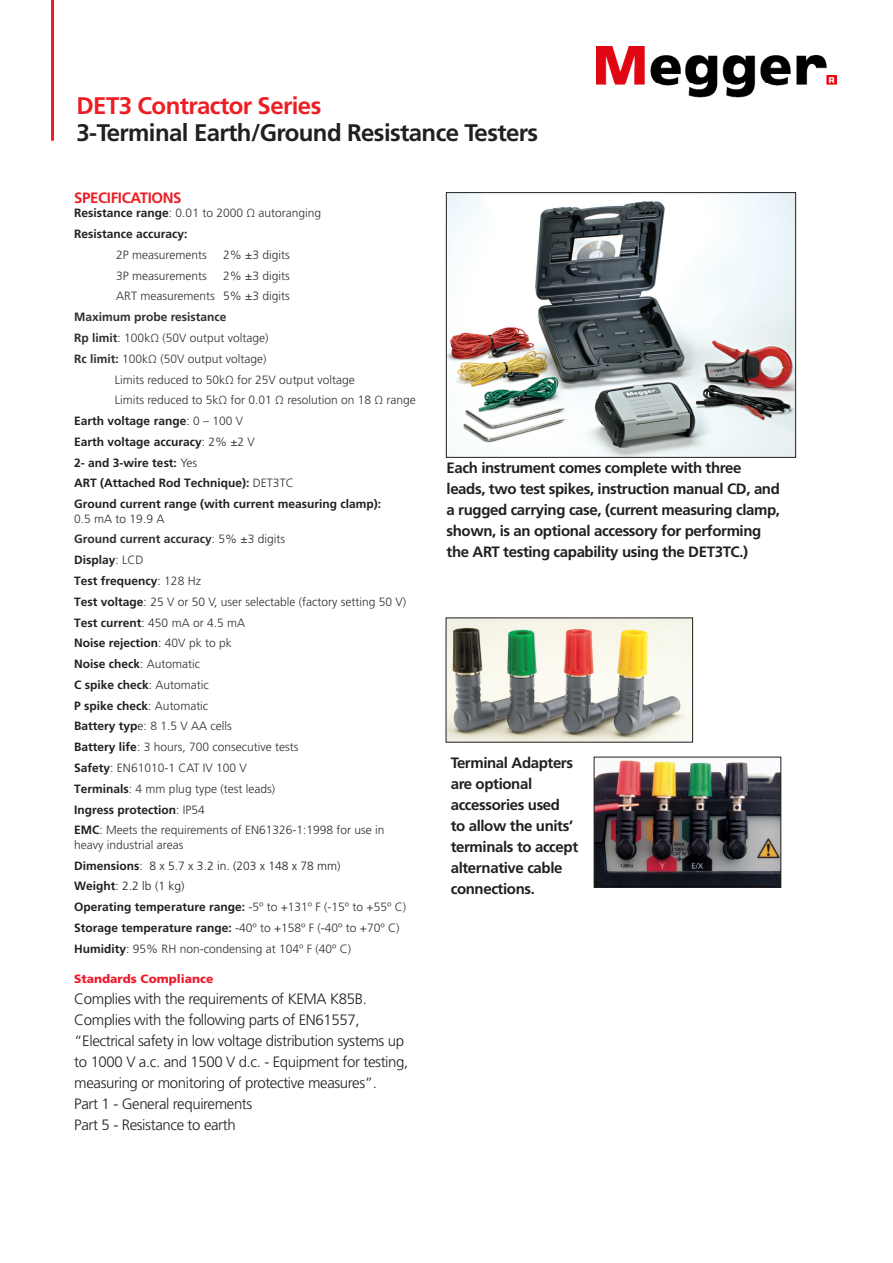
<style>
.page{position:relative;width:893px;height:1263px;background:#fff}
.page>*{position:absolute;margin:0;border:0;box-sizing:border-box;transform-origin:0 0}
.Product_Description{font:700 24px "Frutiger LT Std";letter-spacing:-.025em;color:#231f20}
.Product_Name{font:700 24px "Frutiger LT Std";letter-spacing:-.025em;color:#ee1d23}
.Body_Subhead{font:700 15px/21px "Frutiger LT Std";letter-spacing:-.025em;color:#231f20}
.Body{font:300 15px/21px "Frutiger LT Std";letter-spacing:-.025em;color:#231f20}
.CopyHeader{font:700 15px "Frutiger LT Std";letter-spacing:-.025em;color:#ee1d23}
.Speciicaitons_Body{font:300 12px/14.4px "Frutiger LT Std";color:#312f30}
.Speciicaitons_Body-2{font:700 12px/14.4px "Frutiger LT Std";color:#231f20}
.Speciicaitons_Body-3{font:700 12px "Frutiger LT Std";color:#312f30}
.Speciicaitons_Body-4{font:300 12px "Frutiger LT Std";color:#231f20}
._04c_small_specs_red{font:900 12px "Frutiger LT Std";color:#ee1b2c}
.s1{font-weight:700;color:#231f20}
.s2{color:#231f20}
.s3{font-weight:700}
.s4{font-weight:300}
.s5{font-weight:300;color:#312f30}
</style>
<div class="page">
<img style="left:448px;top:194px;width:346px;height:262px">
<div style="left:446px;top:192px;width:350px;height:266px;border:1px solid #231f20"></div>
<img style="left:448px;top:619px;width:243px;height:121px">
<img style="left:596px;top:760px;width:183px;height:126px">
<div style="left:594px;top:757px;width:187px;height:131px;border:1px solid #231f20"></div>
<hr style="left:51px;top:0;width:3px;height:141px;background:#ee1d23">
<img style="left:596px;top:47px;width:240px;height:51px">
<p class="Product_Name" style="left:77px;top:91px;width:246px">DET3 Contractor Series</p>
<p class="Product_Description" style="left:77px;top:118px;width:463px">3-Terminal Earth/Ground Resistance Testers</p>
<p class="CopyHeader" style="left:74px;top:189px;width:109px">SPECIFICATIONS</p>
<p class="Speciicaitons_Body" style="left:74px;top:206px;width:248px"><span class="s1">Resistance range</span><span class="s2">:</span> 0.01 to 2000 Ω autoranging</p>
<p class="Speciicaitons_Body-2" style="left:74px;top:227px;width:115px">Resistance accuracy:</p>
<p class="Speciicaitons_Body" style="left:116px;top:248px;width:92px">2P measurements</p>
<p class="Speciicaitons_Body" style="left:223px;top:248px;width:68px">2% ±3 digits</p>
<p class="Speciicaitons_Body" style="left:116px;top:268px;width:92px">3P measurements</p>
<p class="Speciicaitons_Body" style="left:223px;top:268px;width:68px">2% ±3 digits</p>
<p class="Speciicaitons_Body" style="left:116px;top:289px;width:175px">ART measurements 5% ±3 digits</p>
<p class="Speciicaitons_Body-3" style="left:74px;top:310px;width:154px">Maximum probe resistance</p>
<p class="Speciicaitons_Body" style="left:74px;top:331px;width:196px"><span class="s3">Rp limit</span>: 100kΩ (50V output voltage)</p>
<p class="Speciicaitons_Body" style="left:74px;top:352px;width:194px"><span class="s3">Rc limit:</span> 100kΩ (50V output voltage)</p>
<p class="Speciicaitons_Body" style="left:115px;top:372px;width:241px">Limits reduced to 50kΩ for 25V output voltage</p>
<p class="Speciicaitons_Body" style="left:115px;top:393px;width:303px">Limits reduced to 5kΩ for 0.01 Ω resolution on 18 Ω range</p>
<p class="Speciicaitons_Body-2" style="left:74px;top:414px;width:170px">Earth voltage range<span class="s4">:</span> <span class="s5">0 – 100 V</span></p>
<p class="Speciicaitons_Body-2" style="left:74px;top:435px;width:182px">Earth voltage accuracy<span class="s4">:</span> <span class="s5">2% ±2 V</span></p>
<p class="Speciicaitons_Body-2" style="left:74px;top:455px;width:124px">2- and 3-wire test: <span class="s5">Yes</span></p>
<p class="Speciicaitons_Body-2" style="left:74px;top:476px;width:221px">ART (Attached Rod Technique): <span class="s5">DET3TC</span></p>
<p class="Speciicaitons_Body-2" style="left:74px;top:497px;width:308px">Ground current range (with current measuring clamp):<br><span class="s5">0.5 mA to 19.9 A</span></p>
<p class="Speciicaitons_Body-3" style="left:74px;top:532px;width:212px">Ground current accuracy<span class="s4">: 5% ±3 digits</span></p>
<p class="Speciicaitons_Body-2" style="left:74px;top:553px;width:71px">Display<span class="s4">:</span> <span class="s5">LCD</span></p>
<p class="Speciicaitons_Body-2" style="left:74px;top:574px;width:128px">Test frequency<span class="s4">:</span> <span class="s5">128 Hz</span></p>
<p class="Speciicaitons_Body" style="left:74px;top:595px;width:333px"><span class="s1">Test voltage</span><span class="s2">:</span> 25 V or 50 V, user selectable (factory setting 50 V)</p>
<p class="Speciicaitons_Body" style="left:74px;top:615px;width:172px"><span class="s1">Test current</span><span class="s2">:</span> 450 mA or 4.5 mA</p>
<p class="Speciicaitons_Body-2" style="left:74px;top:636px;width:159px">Noise rejection<span class="s4">:</span> <span class="s5">40V pk to pk</span></p>
<p class="Speciicaitons_Body-2" style="left:74px;top:657px;width:127px">Noise check<span class="s4">:</span> <span class="s5">Automatic</span></p>
<p class="Speciicaitons_Body-2" style="left:74px;top:678px;width:136px">C spike check<span class="s4">:</span> <span class="s5">Automatic</span></p>
<p class="Speciicaitons_Body-2" style="left:74px;top:698px;width:136px">P spike check<span class="s4">:</span> <span class="s5">Automatic</span></p>
<p class="Speciicaitons_Body" style="left:74px;top:719px;width:159px"><span class="s1">Battery typ</span><span class="s2">e:</span> 8 1.5 V AA cells</p>
<p class="Speciicaitons_Body" style="left:74px;top:740px;width:226px"><span class="s1">Battery life</span><span class="s2">:</span> 3 hours, 700 consecutive tests</p>
<p class="Speciicaitons_Body" style="left:74px;top:761px;width:174px"><span class="s1">Safety</span><span class="s2">:</span> EN61010-1 CAT IV 100 V</p>
<p class="Speciicaitons_Body" style="left:74px;top:782px;width:202px"><span class="s1">Terminals</span><span class="s2">:</span> 4 mm plug type (test leads)</p>
<p class="Speciicaitons_Body-2" style="left:74px;top:802px;width:132px">Ingress protection<span class="s4">:</span> <span class="s5">IP54</span></p>
<p class="Speciicaitons_Body" style="left:74px;top:823px;width:312px"><span class="s1">EMC</span><span class="s2">:</span> Meets the requirements of EN61326-1:1998 for use in heavy industrial areas</p>
<p class="Speciicaitons_Body-4" style="left:74px;top:859px;width:268px"><span class="s3">Dimensions</span>: 8 x 5.7 x 3.2 in. (203 x 148 x 78 mm)</p>
<p class="Speciicaitons_Body-4" style="left:74px;top:879px;width:112px"><span class="s3">Weight</span>: 2.2 lb (1 kg)</p>
<p class="Speciicaitons_Body-2" style="left:74px;top:900px;width:333px">Operating temperature range: <span class="s5">-5º to +131º F (-15º to +55º C)</span></p>
<p class="Speciicaitons_Body" style="left:74px;top:921px;width:327px"><span class="s1">Storage temperature range:</span> -40º to +158º F (-40º to +70º C)</p>
<p class="Speciicaitons_Body" style="left:74px;top:941px;width:278px"><span class="s1">Humidity</span><span class="s2">:</span> 95% RH non-condensing at 104º F (40º C)</p>
<p class="_04c_small_specs_red" style="left:74px;top:971px;width:141px">Standards Compliance</p>
<p class="Body" style="left:74px;top:988px;width:294px">Complies with the requirements of KEMA K85B.</p>
<p class="Body" style="left:74px;top:1009px;width:336px">Complies with the following parts of EN61557, “Electrical safety in low voltage distribution systems up to 1000 V a.c. and 1500 V d.c. - Equipment for testing, measuring or monitoring of protective measures”.</p>
<p class="Body" style="left:74px;top:1093px;width:180px">Part 1 - General requirements</p>
<p class="Body" style="left:74px;top:1114px;width:163px">Part 5 - Resistance to earth</p>
<p class="Body_Subhead" style="left:447px;top:458px;width:335px">Each instrument comes complete with three leads, two test spikes, instruction manual CD, and a rugged carrying case, (current measuring clamp, shown, is an optional accessory for performing the ART testing capability using the DET3TC.)</p>
<p class="Body_Subhead" style="left:451px;top:752px;width:129px">Terminal Adapters are optional accessories used to allow the units’ terminals to accept alternative cable connections.</p>
</div>
